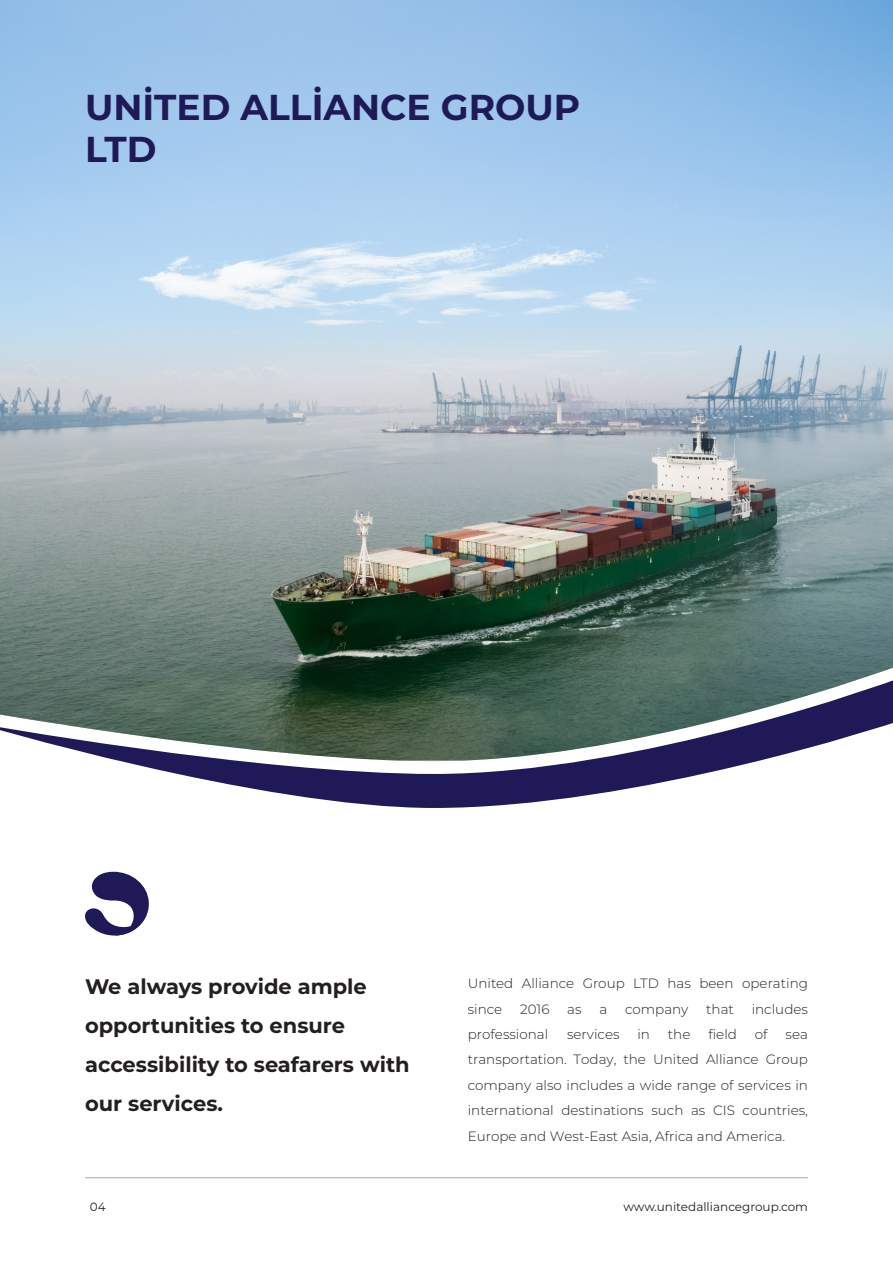
<style>
.page{position:relative;width:893px;height:1263px;background:#fff}
.page>*{position:absolute;margin:0;border:0;box-sizing:border-box;transform-origin:0 0}
.t1{font:700 36px/42px "Montserrat";color:#1f1a57}
.t2{font:700 21px/39px "Montserrat";color:#231f20}
.t3{font:300 13.5px/25.3px "Montserrat";color:#231f20}
.t4{font:12px "Montserrat";color:#231f20}
</style>
<div class="page">
<svg style="left:85px;top:871px;width:64px;height:65px"></svg>
<svg style="left:120px;top:761px;width:638px;height:47px;fill:#1f1a57"></svg>
<img style="left:0;top:0;width:893px;height:760px">
<hr style="left:85px;top:1177px;width:723px;height:1px;background:#aaabab">
<p class="t1" style="left:85px;top:84px;width:497px">UNİTED ALLİANCE GROUP<br>LTD</p>
<p class="t2" style="left:85px;top:966px;width:326px">We always provide ample opportunities to ensure accessibility to seafarers with our services.</p>
<p class="t3" style="left:468px;top:970px;width:342px">United Alliance Group LTD has been operating since</p>
<p class="t3" style="left:520px;top:996px;width:31px">2016</p>
<p class="t3" style="left:567px;top:996px;width:16px">as</p>
<p class="t3" style="left:599px;top:996px;width:9px">a</p>
<p class="t3" style="left:625px;top:996px;width:65px">company</p>
<p class="t3" style="left:706px;top:996px;width:29px">that</p>
<p class="t3" style="left:752px;top:996px;width:58px">includes</p>
<p class="t3" style="left:468px;top:1021px;width:82px">professional</p>
<p class="t3" style="left:567px;top:1021px;width:54px">services</p>
<p class="t3" style="left:637px;top:1021px;width:14px">in</p>
<p class="t3" style="left:668px;top:1021px;width:24px">the</p>
<p class="t3" style="left:708px;top:1021px;width:30px">field</p>
<p class="t3" style="left:755px;top:1021px;width:14px">of</p>
<p class="t3" style="left:468px;top:1021px;width:342px;text-align:justify;text-indent:318px">sea transportation. Today, the United Alliance Group company also includes a wide range of services in international destinations such as CIS countries, Europe and West-East Asia, Africa and America.</p>
<p class="t4" style="left:90px;top:1198px;width:17px">04</p>
<p class="t4" style="left:623px;top:1198px;width:186px">www.unitedalliancegroup.com</p>
</div>
